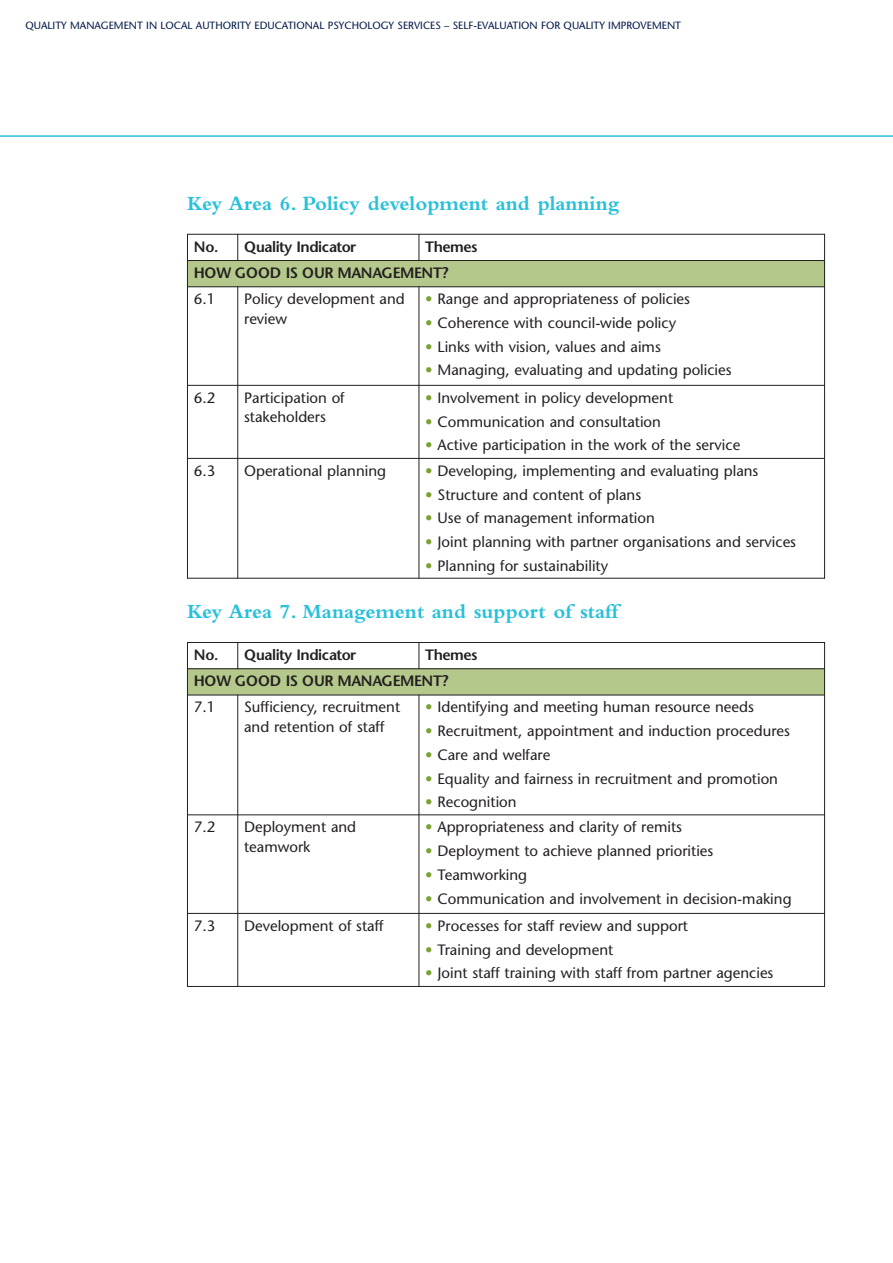
<style>
.page{position:relative;width:893px;height:1263px;background:#fff}
.page>*{position:absolute;margin:0;border:0;box-sizing:border-box;transform-origin:0 0}
.t1{font:700 21px "Bembo";color:#29c0da}
.t2{font:15px/19.5px "Stone Sans";color:#231f20}
.t3{font:600 15px/26.2px "Stone Sans";letter-spacing:-.03em;color:#231f20}
.t4{font:10.5px "Stone Sans";color:#001948}
.s1{color:#78a22d}
</style>
<div class="page">
<hr style="left:0;top:135px;width:893px;height:2px;background:#29c0da">
<div style="left:187px;top:260px;width:638px;height:27px;background:#b4c88b"></div>
<hr style="left:187px;top:234px;width:1px;height:345px;background:#231f20">
<svg style="left:237px;top:235px;width:1px;height:25px"></svg>
<hr style="left:237px;top:286px;width:1px;height:293px;background:#231f20">
<svg style="left:419px;top:235px;width:1px;height:25px"></svg>
<hr style="left:419px;top:286px;width:1px;height:293px;background:#231f20">
<hr style="left:824px;top:234px;width:1px;height:345px;background:#231f20">
<hr style="left:187px;top:234px;width:638px;height:1px;background:#231f20">
<hr style="left:187px;top:260px;width:638px;height:1px;background:#231f20">
<hr style="left:187px;top:286px;width:638px;height:1px;background:#231f20">
<hr style="left:187px;top:385px;width:638px;height:1px;background:#231f20">
<hr style="left:187px;top:458px;width:638px;height:1px;background:#231f20">
<hr style="left:187px;top:578px;width:638px;height:1px;background:#231f20">
<div style="left:187px;top:669px;width:638px;height:26px;background:#b4c88b"></div>
<hr style="left:187px;top:642px;width:1px;height:345px;background:#231f20">
<svg style="left:237px;top:643px;width:1px;height:25px"></svg>
<hr style="left:237px;top:695px;width:1px;height:292px;background:#231f20">
<svg style="left:419px;top:643px;width:1px;height:25px"></svg>
<hr style="left:419px;top:695px;width:1px;height:292px;background:#231f20">
<hr style="left:824px;top:642px;width:1px;height:345px;background:#231f20">
<hr style="left:187px;top:642px;width:638px;height:1px;background:#231f20">
<hr style="left:187px;top:668px;width:638px;height:1px;background:#231f20">
<hr style="left:187px;top:695px;width:638px;height:1px;background:#231f20">
<hr style="left:187px;top:814px;width:638px;height:1px;background:#231f20">
<hr style="left:187px;top:913px;width:638px;height:1px;background:#231f20">
<hr style="left:187px;top:986px;width:638px;height:1px;background:#231f20">
<p class="t4" style="left:26px;top:21px;width:657px">QUALITY MANAGEMENT IN LOCAL AUTHORITY EDUCATIONAL PSYCHOLOGY SERVICES – SELF-EVALUATION FOR QUALITY IMPROVEMENT</p>
<h1 class="t1" style="left:187px;top:196px;width:434px">Key Area 6. Policy development and planning</h1>
<p class="t3" style="left:194px;top:235px;width:285px;text-indent:231px">Themes<br>HOW GOOD IS OUR MANAGEMENT?</p>
<p class="t2" style="left:194px;top:291px;width:23px">6.1</p>
<p class="t2" style="left:244px;top:291px;width:162px">Policy development and review</p>
<p class="t2" style="left:425px;top:291px;width:266px"><span class="s1">•</span> Range and appropriateness of policies</p>
<p class="t3" style="left:194px;top:235px;width:164px">No. Quality Indicator</p>
<p class="t2" style="left:425px;top:315px;width:252px"><span class="s1">•</span> Coherence with council-wide policy</p>
<p class="t2" style="left:425px;top:338px;width:237px"><span class="s1">•</span> Links with vision, values and aims</p>
<p class="t2" style="left:425px;top:362px;width:308px"><span class="s1">•</span> Managing, evaluating and updating policies</p>
<p class="t2" style="left:194px;top:389px;width:23px">6.2</p>
<p class="t2" style="left:244px;top:389px;width:102px">Participation of stakeholders</p>
<p class="t2" style="left:425px;top:389px;width:249px"><span class="s1">•</span> Involvement in policy development</p>
<p class="t2" style="left:425px;top:413px;width:237px"><span class="s1">•</span> Communication and consultation</p>
<p class="t2" style="left:425px;top:437px;width:316px"><span class="s1">•</span> Active participation in the work of the service</p>
<p class="t2" style="left:194px;top:462px;width:23px">6.3</p>
<p class="t2" style="left:244px;top:462px;width:143px">Operational planning</p>
<p class="t2" style="left:425px;top:462px;width:335px"><span class="s1">•</span> Developing, implementing and evaluating plans</p>
<p class="t2" style="left:425px;top:486px;width:217px"><span class="s1">•</span> Structure and content of plans</p>
<p class="t2" style="left:425px;top:510px;width:231px"><span class="s1">•</span> Use of management information</p>
<p class="t2" style="left:425px;top:534px;width:372px"><span class="s1">•</span> Joint planning with partner organisations and services</p>
<p class="t2" style="left:425px;top:557px;width:184px"><span class="s1">•</span> Planning for sustainability</p>
<h1 class="t1" style="left:187px;top:604px;width:433px">Key Area 7. Management and support of staff</h1>
<p class="t3" style="left:194px;top:643px;width:164px">No. Quality Indicator</p>
<p class="t3" style="left:194px;top:643px;width:285px;text-indent:231px">Themes<br>HOW GOOD IS OUR MANAGEMENT?</p>
<p class="t2" style="left:194px;top:699px;width:23px">7.1</p>
<p class="t2" style="left:244px;top:699px;width:158px">Sufficiency, recruitment and retention of staff</p>
<p class="t2" style="left:425px;top:699px;width:330px"><span class="s1">•</span> Identifying and meeting human resource needs</p>
<p class="t2" style="left:425px;top:723px;width:366px"><span class="s1">•</span> Recruitment, appointment and induction procedures</p>
<p class="t2" style="left:425px;top:746px;width:127px"><span class="s1">•</span> Care and welfare</p>
<p class="t2" style="left:425px;top:770px;width:354px"><span class="s1">•</span> Equality and fairness in recruitment and promotion</p>
<p class="t2" style="left:425px;top:794px;width:93px"><span class="s1">•</span> Recognition</p>
<p class="t2" style="left:194px;top:819px;width:23px">7.2</p>
<p class="t2" style="left:244px;top:819px;width:114px">Deployment and teamwork</p>
<p class="t2" style="left:425px;top:819px;width:258px"><span class="s1">•</span> Appropriateness and clarity of remits</p>
<p class="t2" style="left:425px;top:843px;width:290px"><span class="s1">•</span> Deployment to achieve planned priorities</p>
<p class="t2" style="left:425px;top:866px;width:103px"><span class="s1">•</span> Teamworking</p>
<p class="t2" style="left:425px;top:890px;width:368px"><span class="s1">•</span> Communication and involvement in decision-making</p>
<p class="t2" style="left:194px;top:917px;width:23px">7.3</p>
<p class="t2" style="left:244px;top:917px;width:141px">Development of staff</p>
<p class="t2" style="left:425px;top:917px;width:264px"><span class="s1">•</span> Processes for staff review and support</p>
<p class="t2" style="left:425px;top:941px;width:189px"><span class="s1">•</span> Training and development</p>
<p class="t2" style="left:425px;top:965px;width:350px"><span class="s1">•</span> Joint staff training with staff from partner agencies</p>
</div>
